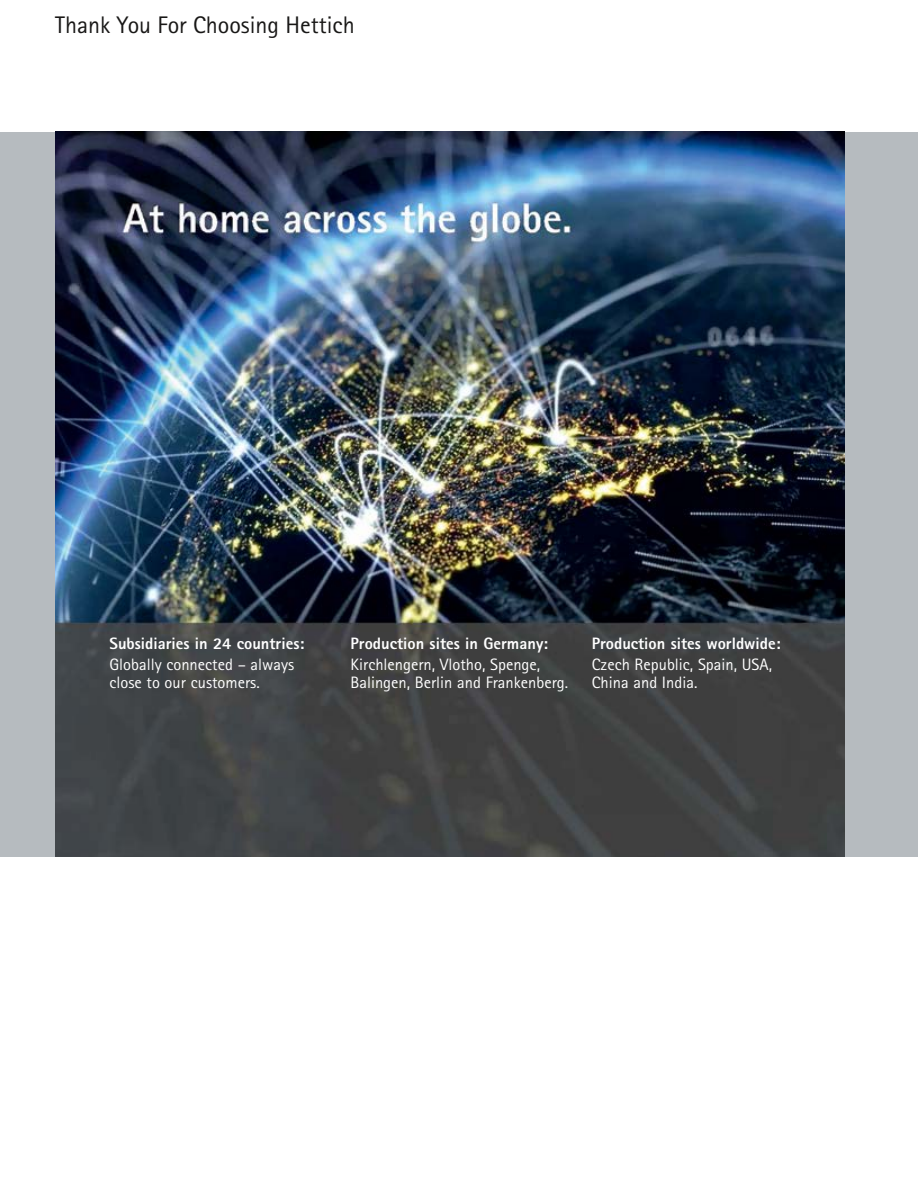
<style>
.page{position:relative;width:918px;height:1188px;background:#fff}
.page>*{position:absolute;margin:0;border:0;box-sizing:border-box;transform-origin:0 0}
.t1{font:24px "Rotis Sans Serif Pro Cyr";color:#181716}
.t2{font:16.5px/17.9px "Rotis Sans Serif Pro Cyr";color:#fff}
.t3{font:800 16.5px "Rotis Sans Serif Pro Cyr";color:#fff}
</style>
<div class="page">
<div style="left:0;top:132px;width:918px;height:725px;background:#b6bbbf"></div>
<img style="left:55px;top:132px;width:789px;height:725px">
<h1 class="t1" style="left:55px;top:10px;width:301px">Thank You For Choosing Hettich</h1>
<p class="t3" style="left:109px;top:633px;width:196px">Subsidiaries in 24 countries:</p>
<p class="t2" style="left:109px;top:656px;width:186px">Globally connected – always close to our customers.</p>
<p class="t3" style="left:351px;top:633px;width:199px">Production sites in Germany:</p>
<p class="t2" style="left:351px;top:656px;width:219px">Kirchlengern, Vlotho, Spenge,<br>Balingen, Berlin and Frankenberg.</p>
<p class="t3" style="left:592px;top:633px;width:190px">Production sites worldwide:</p>
<p class="t2" style="left:592px;top:656px;width:182px">Czech Republic, Spain, USA,<br>China and India.</p>
</div>
